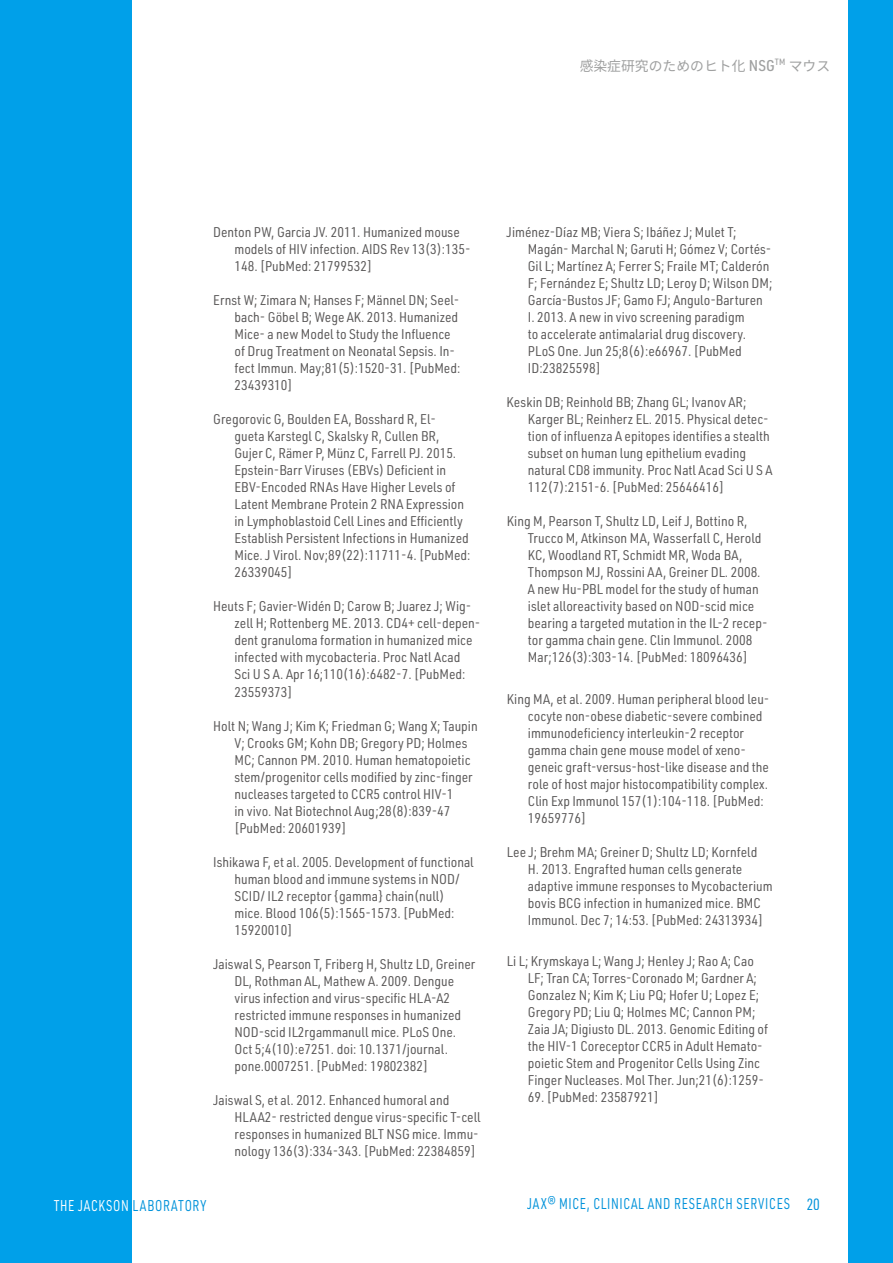
<style>
.page{position:relative;width:893px;height:1263px;background:#fff}
.page>*{position:absolute;margin:0;border:0;box-sizing:border-box;transform-origin:0 0}
.t1{font:15.3px "URWDIN Semi Cond";letter-spacing:.05em;color:#0092da;scale:.83 1}
.t2{font:15.3px "URWDIN Semi Cond";letter-spacing:.06em;color:#fff;scale:.83 1}
.t3{font:13.8px/17px "URWDIN Semi Cond";color:#595757}
.t4{font:13.8px "Source Han Sans JP";color:#9fa0a0}
.s1{font-family:"URWDIN Semi Cond";font-weight:500;font-size:15.3px}
.s2{color:#0092da}
.s3{font-family:"URWDIN Cond";font-size:15.9px}
</style>
<div class="page">
<div style="left:0;top:0;width:132px;height:1263px;background:#00a0e9"></div>
<div style="left:848px;top:0;width:45px;height:1263px;background:#00a0e9"></div>
<p class="t4" style="left:580px;top:58px;width:252px">感染症研究のためのヒト化 <span class="s1">NSG</span><sup>TM</sup> マウス</p>
<p class="t3" style="left:234px;top:223px;width:238px;text-indent:-21px">Denton PW, Garcia JV. 2011. Humanized mouse models of HIV infection. AIDS Rev 13(3):135-<br>148. [PubMed: 21799532]</p>
<p class="t3" style="left:234px;top:291px;width:227px;text-indent:-21px">Ernst W; Zimara N; Hanses F; Männel DN; Seel&shy;bach- Göbel B; Wege AK. 2013. Humanized Mice- a new Model to Study the Influence of Drug Treatment on Neonatal Sepsis. In&shy;fect Immun. May;81(5):1520-31. [PubMed:<br>23439310]</p>
<p class="t3" style="left:234px;top:411px;width:237px;text-indent:-21px">Gregorovic G, Boulden EA, Bosshard R, El-<br>gueta Karstegl C, Skalsky R, Cullen BR, Gujer C, Rämer P, Münz C, Farrell PJ. 2015.<br>Epstein-Barr Viruses (EBVs) Deficient in EBV-Encoded RNAs Have Higher Levels of Latent Membrane Protein 2 RNA Expression in Lymphoblastoid Cell Lines and Efficiently Establish Persistent Infections in Humanized Mice. J Virol. Nov;89(22):11711-4. [PubMed:<br>26339045]</p>
<p class="t3" style="left:234px;top:598px;width:247px;text-indent:-21px">Heuts F; Gavier-Widén D; Carow B; Juarez J; Wig&shy;zell H; Rottenberg ME. 2013. CD4+ cell-depen&shy;dent granuloma formation in humanized mice infected with mycobacteria. Proc Natl Acad<br>Sci U S A. Apr 16;110(16):6482-7. [PubMed:<br>23559373]</p>
<p class="t3" style="left:234px;top:717px;width:245px;text-indent:-21px">Holt N; Wang J; Kim K; Friedman G; Wang X; Taupin V; Crooks GM; Kohn DB; Gregory PD; Holmes MC; Cannon PM. 2010. Human hematopoietic stem/progenitor cells modified by zinc-finger nucleases targeted to CCR5 control HIV-1<br>in vivo. Nat Biotechnol Aug;28(8):839-47 [PubMed: 20601939]</p>
<p class="t3" style="left:234px;top:853px;width:241px;text-indent:-21px">Ishikawa F, et al. 2005. Development of functional human blood and immune systems in NOD/ SCID/ IL2 receptor {gamma} chain(null) mice. Blood 106(5):1565-1573. [PubMed:<br>15920010]</p>
<p class="t3" style="left:234px;top:955px;width:242px;text-indent:-21px">Jaiswal S, Pearson T, Friberg H, Shultz LD, Greiner DL, Rothman AL, Mathew A. 2009. Dengue virus infection and virus-specific HLA-A2 restricted immune responses in humanized NOD-scid IL2rgammanull mice. PLoS One.<br>Oct 5;4(10):e7251. doi: 10.1371/journal. pone.0007251. [PubMed: 19802382]</p>
<p class="t3" style="left:234px;top:1091px;width:248px;text-indent:-21px">Jaiswal S, et al. 2012. Enhanced humoral and HLAA2- restricted dengue virus-specific T-cell responses in humanized BLT NSG mice. Immu&shy;nology 136(3):334-343. [PubMed: 22384859]</p>
<p class="t3" style="left:528px;top:223px;width:246px;text-indent:-21px">Jiménez-Díaz MB; Viera S; Ibáñez J; Mulet T; Magán- Marchal N; Garuti H; Gómez V; Cortés-Gil L; Martínez A; Ferrer S; Fraile MT; Calderón F; Fernández E; Shultz LD; Leroy D; Wilson DM; García-Bustos JF; Gamo FJ; Angulo-Barturen I. 2013. A new in vivo screening paradigm<br>to accelerate antimalarial drug discovery.<br>PLoS One. Jun 25;8(6):e66967. [PubMed ID:23825598]</p>
<p class="t3" style="left:528px;top:394px;width:246px;text-indent:-21px">Keskin DB; Reinhold BB; Zhang GL; Ivanov AR; Karger BL; Reinherz EL. 2015. Physical detec&shy;tion of influenza A epitopes identifies a stealth subset on human lung epithelium evading natural CD8 immunity. Proc Natl Acad Sci U S A 112(7):2151-6. [PubMed: 25646416]</p>
<p class="t3" style="left:528px;top:513px;width:241px;text-indent:-21px">King M, Pearson T, Shultz LD, Leif J, Bottino R, Trucco M, Atkinson MA, Wasserfall C, Herold KC, Woodland RT, Schmidt MR, Woda BA, Thompson MJ, Rossini AA, Greiner DL. 2008.<br>A new Hu-PBL model for the study of human islet alloreactivity based on NOD-scid mice bearing a targeted mutation in the IL-2 recep&shy;tor gamma chain gene. Clin Immunol. 2008<br>Mar;126(3):303-14. [PubMed: 18096436]</p>
<p class="t3" style="left:528px;top:690px;width:243px;text-indent:-21px">King MA, et al. 2009. Human peripheral blood leu&shy;cocyte non-obese diabetic-severe combined immunodeficiency interleukin-2 receptor gamma chain gene mouse model of xeno&shy;geneic graft-versus-host-like disease and the role of host major histocompatibility complex.<br>Clin Exp Immunol 157(1):104-118. [PubMed:<br>19659776]</p>
<p class="t3" style="left:528px;top:843px;width:246px;text-indent:-21px">Lee J; Brehm MA; Greiner D; Shultz LD; Kornfeld<br>H. 2013. Engrafted human cells generate adaptive immune responses to Mycobacterium bovis BCG infection in humanized mice. BMC Immunol. Dec 7; 14:53. [PubMed: 24313934]</p>
<p class="t3" style="left:528px;top:952px;width:242px;text-indent:-21px">Li L; Krymskaya L; Wang J; Henley J; Rao A; Cao LF; Tran CA; Torres-Coronado M; Gardner A; Gonzalez N; Kim K; Liu PQ; Hofer U; Lopez E; Gregory PD; Liu Q; Holmes MC; Cannon PM; Zaia JA; Digiusto DL. 2013. Genomic Editing of the HIV-1 Coreceptor CCR5 in Adult Hemato&shy;poietic Stem and Progenitor Cells Using Zinc Finger Nucleases. Mol Ther. Jun;21(6):1259-</p>
<p class="t3" style="left:528px;top:1088px;width:132px">69. [PubMed: 23587921]</p>
<p class="t2" style="left:54px;top:1195px;width:185px">THE JACKSON <span class="s2">LABORATORY</span></p>
<p class="t1" style="left:527px;top:1194px;width:354px">JAX® MICE, CLINICAL AND RESEARCH SERVICES <span class="s3">20</span></p>
</div>
